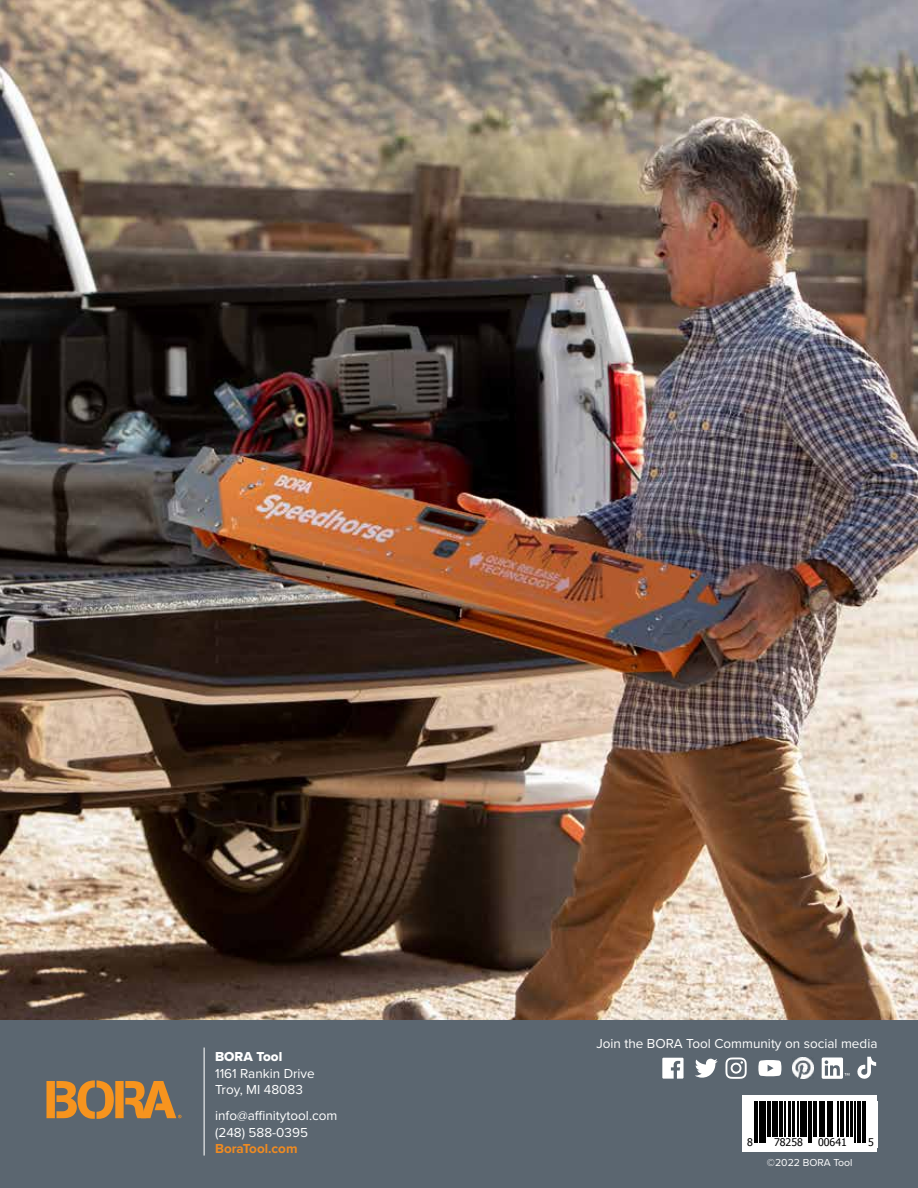
<style>
.page{position:relative;width:918px;height:1188px;background:#fff}
.page>*{position:absolute;margin:0;border:0;box-sizing:border-box;transform-origin:0 0}
.t1{font:13.5px/16.5px "Proxima Nova";color:#fff}
.t2{font:700 13.5px "Proxima Nova";color:#ef8b22}
.t3{font:13.5px "Proxima Nova Extrabld";color:#fff}
.t4{font:10.5px "Proxima Nova";color:#fff}
.t5{font:10.5px "Tahoma";color:#000}
</style>
<div class="page">
<img style="left:0;top:0;width:918px;height:1021px">
<div style="left:0;top:1021px;width:918px;height:167px;background:#5b6670"></div>
<svg style="left:47px;top:1080px;width:134px;height:39px"></svg>
<div style="left:742px;top:1095px;width:136px;height:57px;background:#fff"></div>
<svg style="left:756px;top:1102px;width:109px;height:41px"></svg>
<hr style="left:754px;top:1102px;width:2px;height:41px;background:#000">
<hr style="left:757px;top:1102px;width:1px;height:41px;background:#000">
<hr style="left:759px;top:1102px;width:2px;height:41px;background:#000">
<hr style="left:763px;top:1102px;width:3px;height:41px;background:#000">
<hr style="left:767px;top:1102px;width:4px;height:35px;background:#000">
<hr style="left:772px;top:1102px;width:2px;height:35px;background:#000">
<hr style="left:776px;top:1102px;width:2px;height:35px;background:#000">
<hr style="left:779px;top:1102px;width:4px;height:35px;background:#000">
<hr style="left:785px;top:1102px;width:1px;height:35px;background:#000">
<hr style="left:788px;top:1102px;width:3px;height:35px;background:#000">
<hr style="left:792px;top:1102px;width:2px;height:35px;background:#000">
<hr style="left:798px;top:1102px;width:1px;height:35px;background:#000">
<hr style="left:800px;top:1102px;width:3px;height:35px;background:#000">
<hr style="left:804px;top:1102px;width:3px;height:35px;background:#000">
<hr style="left:808px;top:1102px;width:2px;height:41px;background:#000">
<hr style="left:811px;top:1102px;width:1px;height:41px;background:#000">
<hr style="left:813px;top:1102px;width:4px;height:35px;background:#000">
<hr style="left:819px;top:1102px;width:1px;height:35px;background:#000">
<hr style="left:821px;top:1102px;width:4px;height:35px;background:#000">
<hr style="left:827px;top:1102px;width:1px;height:35px;background:#000">
<hr style="left:830px;top:1102px;width:1px;height:35px;background:#000">
<hr style="left:832px;top:1102px;width:1px;height:35px;background:#000">
<hr style="left:838px;top:1102px;width:1px;height:35px;background:#000">
<hr style="left:840px;top:1102px;width:4px;height:35px;background:#000">
<hr style="left:846px;top:1102px;width:2px;height:35px;background:#000">
<hr style="left:851px;top:1102px;width:2px;height:35px;background:#000">
<hr style="left:854px;top:1102px;width:1px;height:41px;background:#000">
<hr style="left:858px;top:1102px;width:3px;height:41px;background:#000">
<hr style="left:862px;top:1102px;width:2px;height:41px;background:#000">
<hr style="left:865px;top:1102px;width:1px;height:41px;background:#000">
<hr style="left:204px;top:1048px;width:1px;height:108px;background:#fff">
<img style="left:792px;top:1057px;width:21px;height:22px">
<svg style="left:822px;top:1057px;width:27px;height:22px"></svg>
<svg style="left:758px;top:1060px;width:23px;height:16px"></svg>
<svg style="left:695px;top:1059px;width:23px;height:19px"></svg>
<svg style="left:725px;top:1058px;width:22px;height:21px"></svg>
<svg style="left:662px;top:1058px;width:22px;height:21px"></svg>
<svg style="left:857px;top:1057px;width:19px;height:22px"></svg>
<p class="t3" style="left:215px;top:1047px;width:69px">BORA Tool</p>
<p class="t1" style="left:215px;top:1064px;width:101px">1161 Rankin Drive<br>Troy, MI 48083</p>
<p class="t1" style="left:215px;top:1107px;width:124px">info@affinitytool.com (248) 588-0395</p>
<p class="t2" style="left:215px;top:1138px;width:84px">BoraTool.com</p>
<p class="t1" style="left:596px;top:1035px;width:283px">Join the BORA Tool Community on social media</p>
<p class="t5" style="left:747px;top:1135px;width:7px">8</p>
<p class="t5" style="left:774px;top:1135px;width:30px">78258</p>
<p class="t5" style="left:818px;top:1135px;width:30px">00641</p>
<p class="t5" style="left:868px;top:1135px;width:7px">5</p>
<p class="t4" style="left:767px;top:1155px;width:87px">©2022 BORA Tool</p>
</div>
